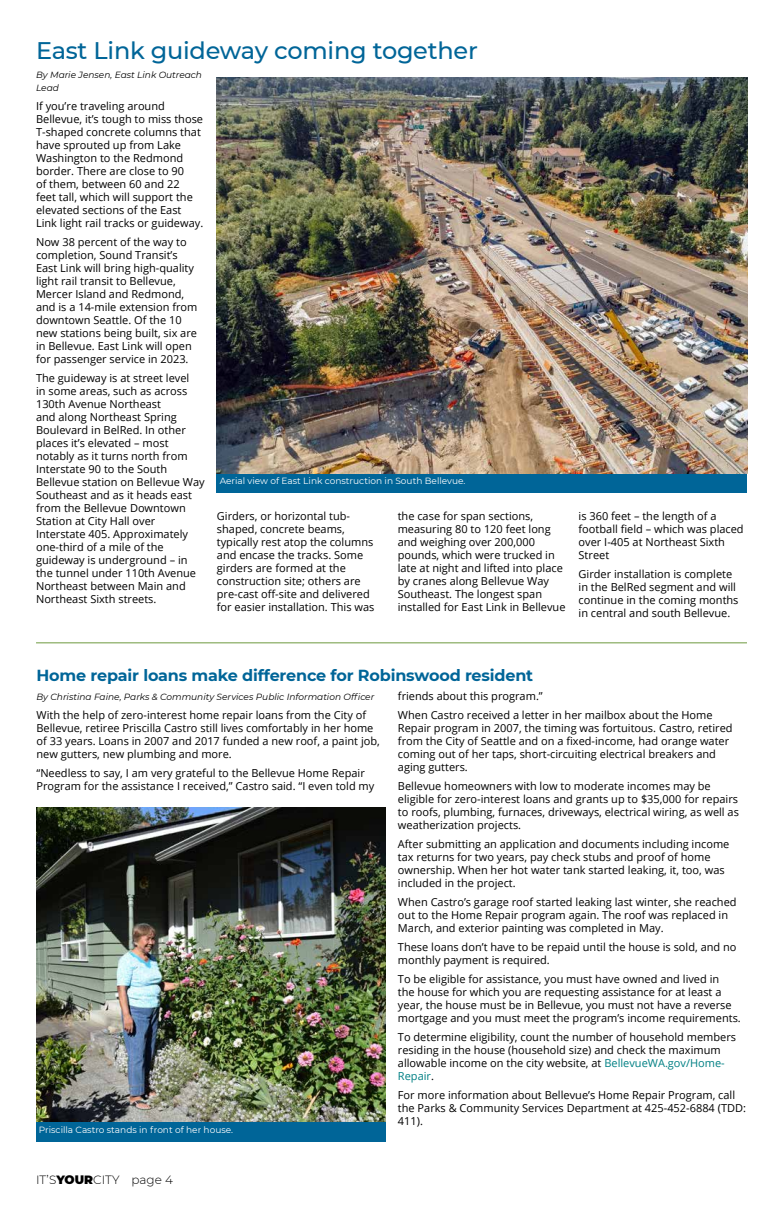
<style>
.page{position:relative;width:783px;height:1206px;background:#fff}
.page>*{position:absolute;margin:0;border:0;box-sizing:border-box;transform-origin:0 0}
.t1{font:500 24px "Montserrat";letter-spacing:-.01em;color:#006598}
.t2{font:700 16px "Montserrat";letter-spacing:-.01em;color:#006598}
.t3{font:300 12px "Montserrat";color:#000}
.t4{font:11px/13px "Open Sans";color:#000}
.t5{font:italic 9px/13px "Montserrat";color:#000}
.t6{font:9px "Montserrat";color:#fff}
.s1{color:#008084}
.s2{font-weight:900}
</style>
<div class="page">
<hr style="left:36px;top:643px;width:711px;height:1px;background:#6d9a3f">
<div style="left:217px;top:473px;width:530px;height:20px;background:#006598"></div>
<div style="left:36px;top:1121px;width:350px;height:21px;background:#006598"></div>
<img style="left:217px;top:77px;width:530px;height:396px">
<img style="left:36px;top:808px;width:350px;height:313px">
<h1 class="t1" style="left:36px;top:34px;width:443px">East Link guideway coming together</h1>
<p class="t5" style="left:36px;top:68px;width:168px">By Marie Jensen, East Link Outreach<br>Lead</p>
<p class="t4" style="left:36px;top:99px;width:169px">If you’re traveling around<br>Bellevue, it’s tough to miss those<br>T-shaped concrete columns that have sprouted up from Lake<br>Washington to the Redmond border. There are close to 90<br>of them, between 60 and 22<br>feet tall, which will support the elevated sections of the East<br>Link light rail tracks or guideway.</p>
<p class="t4" style="left:36px;top:235px;width:163px">Now 38 percent of the way to completion, Sound Transit’s<br>East Link will bring high-quality light rail transit to Bellevue,<br>Mercer Island and Redmond, and is a 14-mile extension from downtown Seattle. Of the 10 new stations being built, six are in Bellevue. East Link will open for passenger service in 2023.</p>
<p class="t4" style="left:36px;top:371px;width:170px">The guideway is at street level<br>in some areas, such as across<br>130th Avenue Northeast<br>and along Northeast Spring<br>Boulevard in BelRed. In other places it’s elevated – most notably as it turns north from<br>Interstate 90 to the South<br>Bellevue station on Bellevue Way<br>Southeast and as it heads east from the Bellevue Downtown<br>Station at City Hall over<br>Interstate 405. Approximately one-third of a mile of the guideway is underground – in the tunnel under 110th Avenue<br>Northeast between Main and<br>Northeast Sixth streets.</p>
<p class="t6" style="left:220px;top:475px;width:247px">Aerial view of East Link construction in South Bellevue.</p>
<p class="t4" style="left:217px;top:510px;width:159px">Girders, or horizontal tub&shy;shaped, concrete beams, typically rest atop the columns and encase the tracks. Some girders are formed at the construction site; others are pre-cast off-site and delivered for easier installation. This was</p>
<p class="t4" style="left:398px;top:510px;width:169px">the case for span sections, measuring 80 to 120 feet long and weighing over 200,000 pounds, which were trucked in late at night and lifted into place by cranes along Bellevue Way<br>Southeast. The longest span installed for East Link in Bellevue</p>
<p class="t4" style="left:579px;top:510px;width:167px">is 360 feet – the length of a football field – which was placed over I-405 at Northeast Sixth<br>Street</p>
<p class="t4" style="left:579px;top:568px;width:161px">Girder installation is complete in the BelRed segment and will continue in the coming months in central and south Bellevue.</p>
<h2 class="t2" style="left:36px;top:664px;width:498px">Home repair loans make difference for Robinswood resident</h2>
<p class="t5" style="left:36px;top:690px;width:339px">By Christina Faine, Parks &amp; Community Services Public Information Officer</p>
<p class="t4" style="left:36px;top:708px;width:345px">With the help of zero-interest home repair loans from the City of Bellevue, retiree Priscilla Castro still lives comfortably in her home of 33 years. Loans in 2007 and 2017 funded a new roof, a paint job, new gutters, new plumbing and more.</p>
<p class="t4" style="left:36px;top:766px;width:339px">“Needless to say, I am very grateful to the Bellevue Home Repair<br>Program for the assistance I received,” Castro said. “I even told my</p>
<p class="t4" style="left:398px;top:686px;width:316px;line-height:19px">friends about this program.”<br>When Castro received a letter in her mailbox about the Home</p>
<p class="t4" style="left:398px;top:721px;width:336px">Repair program in 2007, the timing was fortuitous. Castro, retired from the City of Seattle and on a fixed-income, had orange water coming out of her taps, short-circuiting electrical breakers and aging gutters.</p>
<p class="t4" style="left:398px;top:779px;width:343px">Bellevue homeowners with low to moderate incomes may be eligible for zero-interest loans and grants up to $35,000 for repairs to roofs, plumbing, furnaces, driveways, electrical wiring, as well as weatherization projects.</p>
<p class="t4" style="left:398px;top:837px;width:333px">After submitting an application and documents including income tax returns for two years, pay check stubs and proof of home ownership. When her hot water tank started leaking, it, too, was included in the project.</p>
<p class="t4" style="left:398px;top:895px;width:340px">When Castro’s garage roof started leaking last winter, she reached out to the Home Repair program again. The roof was replaced in<br>March, and exterior painting was completed in May.</p>
<p class="t4" style="left:398px;top:940px;width:340px">These loans don’t have to be repaid until the house is sold, and no monthly payment is required.</p>
<p class="t4" style="left:398px;top:972px;width:344px">To be eligible for assistance, you must have owned and lived in<br>the house for which you are requesting assistance for at least a year, the house must be in Bellevue, you must not have a reverse mortgage and you must meet the program’s income requirements.</p>
<p class="t4" style="left:398px;top:1030px;width:340px">To determine eligibility, count the number of household members residing in the house (household size) and check the maximum allowable income on the city website, at <span class="s1">BellevueWA.gov/Home-Repair</span>.</p>
<p class="t4" style="left:398px;top:1088px;width:350px">For more information about Bellevue’s Home Repair Program, call the Parks &amp; Community Services Department at 425-452-6884 (TDD:<br>411).</p>
<p class="t6" style="left:39px;top:1123px;width:196px">Priscilla Castro stands in front of her house.</p>
<p class="t3" style="left:36px;top:1171px;width:138px">IT’S<span class="s2">YOUR</span>CITY page 4</p>
</div>
